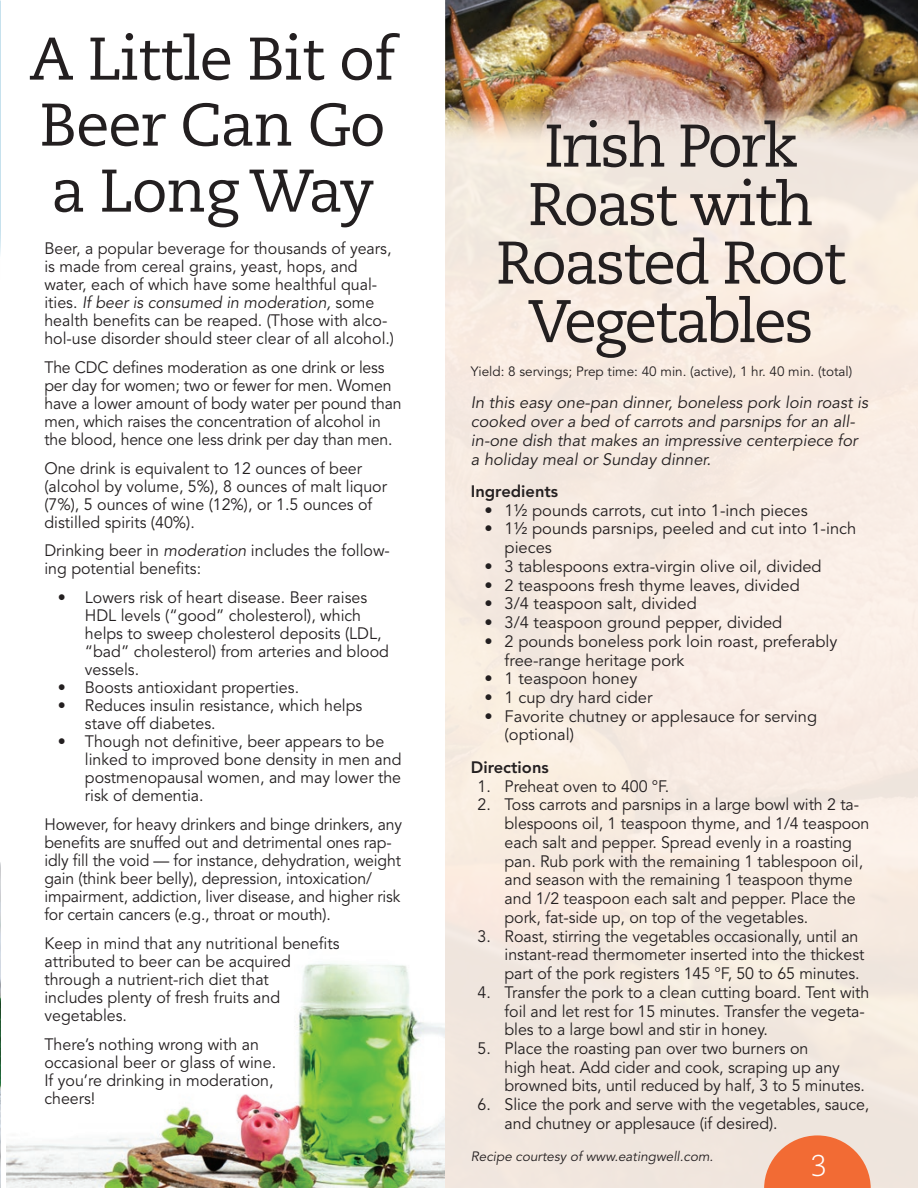
<style>
.page{position:relative;width:918px;height:1188px;background:#fff}
.page>*{position:absolute;margin:0;border:0;box-sizing:border-box;transform-origin:0 0}
.t1{font:60px/58.5px "Caecilia LT Std";letter-spacing:-.04em;color:#231f20;text-align:center}
.t2{font:60px/66px "Caecilia LT Std";letter-spacing:-.02em;color:#231f20}
.t3{font:300 30px "Caecilia LT Std";color:#fff}
.t4{font:16.5px/18px "Avenir LT Std";color:#231f20}
.t5{font:16.5px/18px "Avenir LT Std";color:#231f20;scale:.96 1}
.t6{font:italic 16.5px/18.8px "Avenir LT Std";color:#231f20}
.t7{font:800 16.5px "Avenir LT Std";color:#231f20}
.t8{font:13.5px "Avenir LT Std";color:#231f20}
.t9{font:italic 13.5px "Avenir LT Std";color:#231f20}
.s1{font-style:italic}
</style>
<div class="page">
<img style="left:6px;top:865px;width:440px;height:323px">
<img style="left:0;top:862px;width:1px;height:326px">
<img style="left:446px;top:0;width:472px;height:146px">
<svg style="left:764px;top:1135px;width:107px;height:53px;background:#f1865a"></svg>
<h1 class="t2" style="left:29px;top:27px;width:368px">A Little Bit of<br>Beer Can Go a Long Way</h1>
<p class="t4" style="left:44px;top:240px;width:351px">Beer, a popular beverage for thousands of years, is made from cereal grains, yeast, hops, and water, each of which have some healthful qual&shy;ities. <span class="s1">If beer is consumed in moderation,</span> some health benefits can be reaped. (Those with alco&shy;hol-use disorder should steer clear of all alcohol.)</p>
<p class="t5" style="left:44px;top:359px;width:374px">The CDC defines moderation as one drink or less per day for women; two or fewer for men. Women have a lower amount of body water per pound than men, which raises the concentration of alcohol in the blood, hence one less drink per day than men.</p>
<p class="t4" style="left:44px;top:459px;width:344px">One drink is equivalent to 12 ounces of beer (alcohol by volume, 5%), 8 ounces of malt liquor (7%), 5 ounces of wine (12%), or 1.5 ounces of distilled spirits (40%).</p>
<p class="t4" style="left:44px;top:542px;width:347px">Drinking beer in <span class="s1">moderation</span> includes the follow&shy;ing potential benefits:</p>
<p class="t4" style="left:85px;top:589px;width:306px;text-indent:-27px">• Lowers risk of heart disease. Beer raises HDL levels (“good” cholesterol), which helps to sweep cholesterol deposits (LDL, “bad” cholesterol) from arteries and blood vessels.</p>
<p class="t4" style="left:58px;top:679px;width:243px">• Boosts antioxidant properties.</p>
<p class="t4" style="left:85px;top:697px;width:279px;text-indent:-27px">• Reduces insulin resistance, which helps stave off diabetes.</p>
<p class="t4" style="left:85px;top:733px;width:318px;text-indent:-27px">• Though not definitive, beer appears to be linked to improved bone density in men and postmenopausal women, and may lower the risk of dementia.</p>
<p class="t5" style="left:44px;top:816px;width:374px">However, for heavy drinkers and binge drinkers, any benefits are snuffed out and detrimental ones rap&shy;idly fill the void — for instance, dehydration, weight gain (think beer belly), depression, intoxication/ impairment, addiction, liver disease, and higher risk for certain cancers (e.g., throat or mouth).</p>
<p class="t4" style="left:44px;top:935px;width:297px">Keep in mind that any nutritional benefits attributed to beer can be acquired through a nutrient-rich diet that<br>includes plenty of fresh fruits and vegetables.</p>
<p class="t4" style="left:44px;top:1035px;width:233px">There’s nothing wrong with an occasional beer or glass of wine.<br>If you’re drinking in moderation, cheers!</p>
<h1 class="t1" style="left:496px;top:118px;width:352px">Irish Pork<br>Roast with<br>Roasted Root<br>Vegetables</h1>
<p class="t8" style="left:471px;top:364px;width:383px">Yield: 8 servings; Prep time: 40 min. (active), 1 hr. 40 min. (total)</p>
<p class="t6" style="left:471px;top:394px;width:399px">In this easy one-pan dinner, boneless pork loin roast is cooked over a bed of carrots and parsnips for an all&shy;in-one dish that makes an impressive centerpiece for a holiday meal or Sunday dinner.</p>
<p class="t7" style="left:471px;top:481px;width:89px">Ingredients</p>
<p class="t4" style="left:484px;top:501px;width:325px">• 1½ pounds carrots, cut into 1-inch pieces</p>
<p class="t4" style="left:505px;top:520px;width:353px;line-height:18.8px;text-indent:-20px">• 1½ pounds parsnips, peeled and cut into 1-inch pieces</p>
<p class="t4" style="left:484px;top:558px;width:339px">• 3 tablespoons extra-virgin olive oil, divided</p>
<p class="t4" style="left:484px;top:576px;width:317px">• 2 teaspoons fresh thyme leaves, divided</p>
<p class="t4" style="left:484px;top:595px;width:214px">• 3/4 teaspoon salt, divided</p>
<p class="t4" style="left:484px;top:614px;width:300px">• 3/4 teaspoon ground pepper, divided</p>
<p class="t4" style="left:505px;top:632px;width:334px;line-height:18.8px;text-indent:-20px">• 2 pounds boneless pork loin roast, preferably free-range heritage pork</p>
<p class="t4" style="left:484px;top:670px;width:154px">• 1 teaspoon honey</p>
<p class="t4" style="left:484px;top:689px;width:170px">• 1 cup dry hard cider</p>
<p class="t4" style="left:505px;top:707px;width:314px;line-height:18.8px;text-indent:-20px">• Favorite chutney or applesauce for serving (optional)</p>
<p class="t7" style="left:471px;top:757px;width:79px">Directions</p>
<p class="t4" style="left:478px;top:777px;width:193px">1. Preheat oven to 400 °F.</p>
<p class="t4" style="left:505px;top:796px;width:366px;line-height:18.8px;text-indent:-27px">2. Toss carrots and parsnips in a large bowl with 2 ta&shy;blespoons oil, 1 teaspoon thyme, and 1/4 teaspoon each salt and pepper. Spread evenly in a roasting pan. Rub pork with the remaining 1 tablespoon oil, and season with the remaining 1 teaspoon thyme and 1/2 teaspoon each salt and pepper. Place the pork, fat-side up, on top of the vegetables.</p>
<p class="t4" style="left:505px;top:927px;width:361px;line-height:18.8px;text-indent:-27px">3. Roast, stirring the vegetables occasionally, until an instant-read thermometer inserted into the thickest part of the pork registers 145 °F, 50 to 65 minutes.</p>
<p class="t4" style="left:505px;top:983px;width:366px;line-height:18.8px;text-indent:-27px">4. Transfer the pork to a clean cutting board. Tent with foil and let rest for 15 minutes. Transfer the vegeta&shy;bles to a large bowl and stir in honey.</p>
<p class="t4" style="left:505px;top:1039px;width:362px;line-height:18.8px;text-indent:-27px">5. Place the roasting pan over two burners on<br>high heat. Add cider and cook, scraping up any browned bits, until reduced by half, 3 to 5 minutes.</p>
<p class="t4" style="left:505px;top:1096px;width:366px;line-height:18.8px;text-indent:-27px">6. Slice the pork and serve with the vegetables, sauce, and chutney or applesauce (if desired).</p>
<p class="t9" style="left:471px;top:1149px;width:244px">Recipe courtesy of www.eatingwell.com.</p>
<h2 class="t3" style="left:811px;top:1149px;width:18px">3</h2>
</div>
